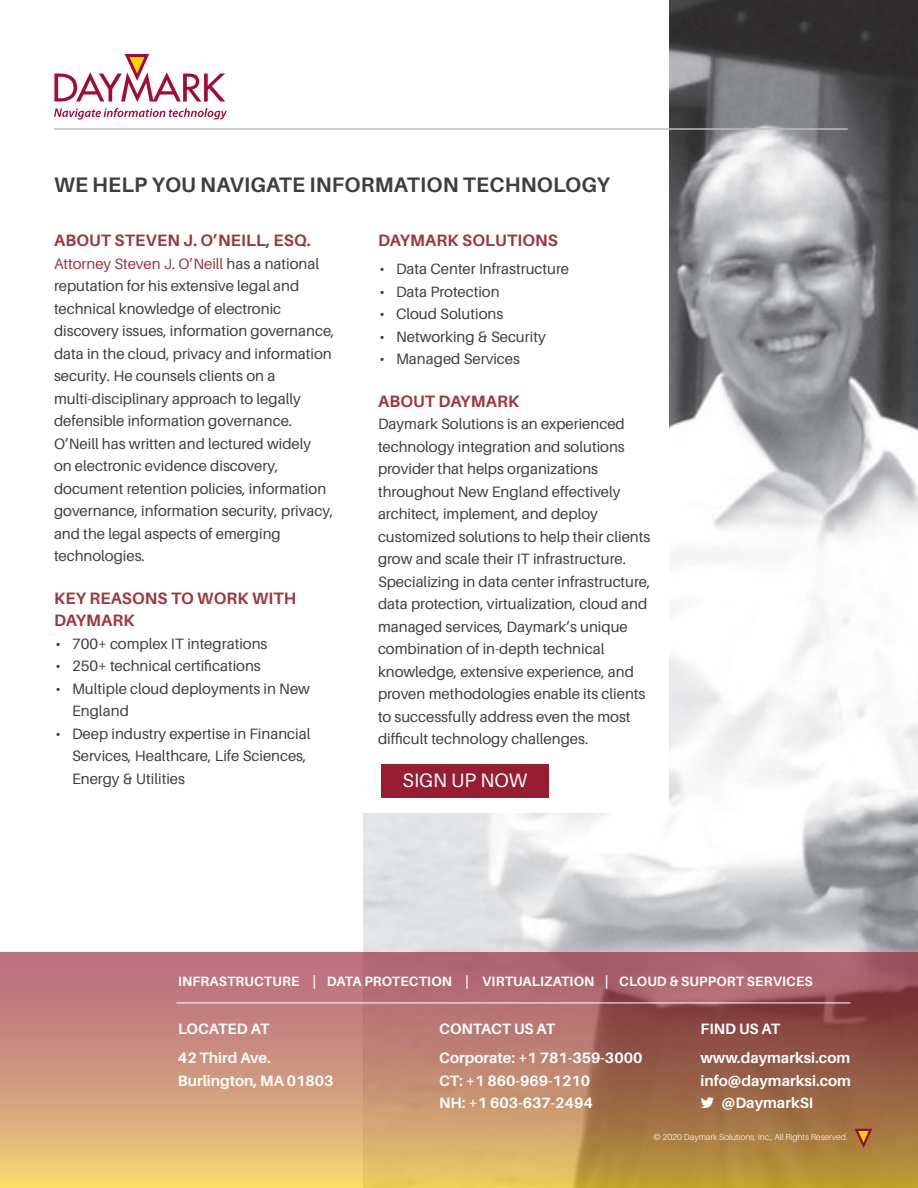
<style>
.page{position:relative;width:918px;height:1188px;background:#fff}
.page>*{position:absolute;margin:0;border:0;box-sizing:border-box;transform-origin:0 0}
.Text{font:700 21px "Aileron";letter-spacing:.01em;color:#3e3e3f}
.Text-2{font:19.5px "Aileron";color:#fff}
.subhead3{font:700 16.5px/22.5px "Aileron";letter-spacing:.01em;color:#9f353e}
.Text-3{font:15px/22.5px "Aileron";color:#3e3e3f}
.Text-4{font:700 15px "Aileron";color:#fff}
.Text-5{font:700 13.5px "Aileron";letter-spacing:.01em;color:#fff}
.t1{font:300 8.7px "Aileron";color:#fff}
.s1{color:#9f353e}
</style>
<div class="page">
<img style="left:362px;top:0;width:556px;height:953px">
<div style="left:1px;top:0;width:668px;height:812px;background:#fff"></div>
<svg style="left:54px;top:54px;width:173px;height:66px"></svg>
<hr style="left:54px;top:128px;width:794px;height:2px;background:#bcbdc0">
<div style="left:381px;top:764px;width:167px;height:34px;background:#971d32"></div>
<svg style="left:0;top:953px;width:918px;height:234px;background:#bd8467"></svg>
<hr style="left:176px;top:1003px;width:674px;height:1px;background:#fff">
<svg style="left:855px;top:1129px;width:17px;height:19px"></svg>
<svg style="left:701px;top:1097px;width:13px;height:11px"></svg>
<p class="Text" style="left:54px;top:173px;width:557px">WE HELP YOU NAVIGATE INFORMATION TECHNOLOGY</p>
<p class="subhead3" style="left:54px;top:229px;width:258px">ABOUT STEVEN J. O’NEILL, ESQ.</p>
<p class="Text-3" style="left:54px;top:252px;width:282px"><span class="s1">Attorney Steven J. O’Neill</span> has a national reputation for his extensive legal and technical knowledge of electronic discovery issues, information governance, data in the cloud, privacy and information security. He counsels clients on a multi-disciplinary approach to legally defensible information governance.<br>O’Neill has written and lectured widely<br>on electronic evidence discovery, document retention policies, information governance, information security, privacy, and the legal aspects of emerging technologies.</p>
<p class="subhead3" style="left:54px;top:587px;width:244px">KEY REASONS TO WORK WITH<br>DAYMARK</p>
<p class="Text-3" style="left:56px;top:633px;width:214px">• 700+ complex IT integrations</p>
<p class="Text-3" style="left:56px;top:655px;width:207px">• 250+ technical certifications</p>
<p class="Text-3" style="left:72px;top:678px;width:240px;text-indent:-16px">• Multiple cloud deployments in New<br>England</p>
<p class="Text-3" style="left:72px;top:723px;width:240px;text-indent:-16px">• Deep industry expertise in Financial<br>Services, Healthcare, Life Sciences,<br>Energy &amp; Utilities</p>
<p class="subhead3" style="left:378px;top:229px;width:181px">DAYMARK SOLUTIONS</p>
<p class="Text-3" style="left:380px;top:258px;width:191px">• Data Center Infrastructure</p>
<p class="Text-3" style="left:380px;top:280px;width:122px">• Data Protection</p>
<p class="Text-3" style="left:380px;top:303px;width:125px">• Cloud Solutions</p>
<p class="Text-3" style="left:380px;top:325px;width:168px">• Networking &amp; Security</p>
<p class="Text-3" style="left:380px;top:348px;width:142px">• Managed Services</p>
<p class="subhead3" style="left:378px;top:390px;width:143px">ABOUT DAYMARK</p>
<p class="Text-3" style="left:378px;top:413px;width:274px">Daymark Solutions is an experienced technology integration and solutions provider that helps organizations throughout New England effectively architect, implement, and deploy customized solutions to help their clients grow and scale their IT infrastructure.<br>Specializing in data center infrastructure, data protection, virtualization, cloud and managed services, Daymark’s unique combination of in-depth technical knowledge, extensive experience, and proven methodologies enable its clients to successfully address even the most difficult technology challenges.</p>
<p class="Text-2" style="left:403px;top:769px;width:126px">SIGN UP NOW</p>
<p class="Text-5" style="left:178px;top:973px;width:636px">INFRASTRUCTURE | DATA PROTECTION | VIRTUALIZATION | CLOUD &amp; SUPPORT SERVICES</p>
<p class="Text-4" style="left:178px;top:1020px;width:93px">LOCATED AT</p>
<p class="Text-4" style="left:178px;top:1049px;width:94px">42 Third Ave.</p>
<p class="Text-4" style="left:178px;top:1072px;width:157px">Burlington, MA 01803</p>
<p class="Text-4" style="left:439px;top:1020px;width:117px">CONTACT US AT</p>
<p class="Text-4" style="left:439px;top:1049px;width:205px">Corporate: +1 781-359-3000</p>
<p class="Text-4" style="left:439px;top:1072px;width:152px">CT: +1 860-969-1210</p>
<p class="Text-4" style="left:439px;top:1094px;width:155px">NH: +1 603-637-2494</p>
<p class="Text-4" style="left:701px;top:1020px;width:81px">FIND US AT</p>
<p class="Text-4" style="left:701px;top:1049px;width:151px">www.daymarksi.com</p>
<p class="Text-4" style="left:701px;top:1072px;width:152px">info@daymarksi.com</p>
<p class="Text-4" style="left:722px;top:1094px;width:93px">@DaymarkSI</p>
<p class="t1" style="left:653px;top:1132px;width:196px">© 2020 Daymark Solutions, Inc., All Rights Reserved.</p>
</div>
